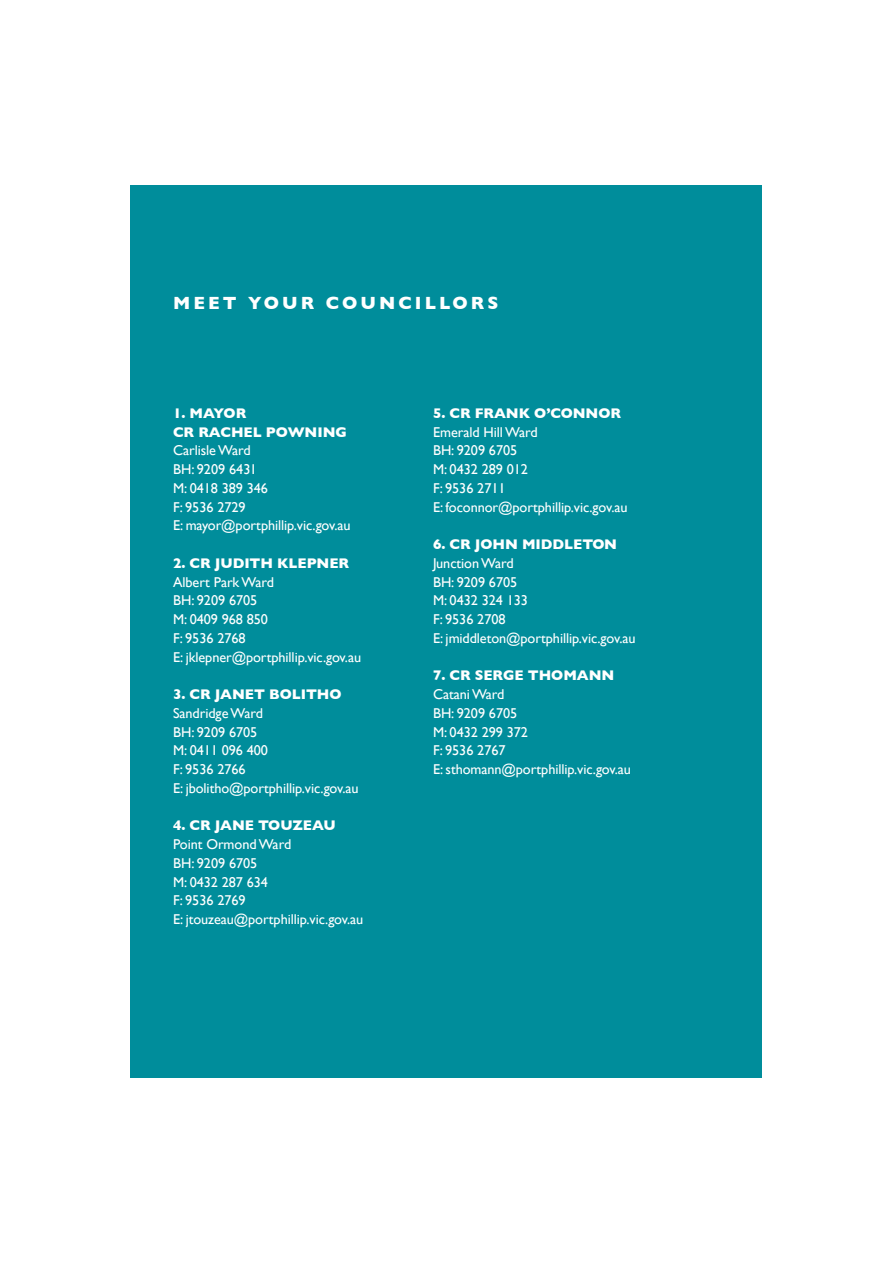
<style>
.page{position:relative;width:893px;height:1263px;background:#fff}
.page>*{position:absolute;margin:0;border:0;box-sizing:border-box;transform-origin:0 0}
.t1{font:700 18px "Gill Sans";letter-spacing:.17em;color:#fff}
.t2{font:14.25px/18.8px "Gill Sans";letter-spacing:-.005em;color:#fff}
.t3{font:700 14.25px/18.8px "Gill Sans";letter-spacing:-.005em;color:#fff}
</style>
<div class="page">
<div style="left:131px;top:185px;width:631px;height:893px;background:#008d9b"></div>
<p class="t1" style="left:173px;top:292px;width:327px">MEET YOUR COUNCILLORS</p>
<p class="t3" style="left:173px;top:404px;width:175px">1. MAYOR<br>CR RACHEL POWNING</p>
<p class="t2" style="left:173px;top:441px;width:179px">Carlisle Ward<br>BH: 9209 6431<br>M: 0418 389 346<br>F: 9536 2729<br>E: mayor@portphillip.vic.gov.au</p>
<p class="t3" style="left:173px;top:554px;width:178px">2. CR JUDITH KLEPNER</p>
<p class="t2" style="left:173px;top:572px;width:190px">Albert Park Ward<br>BH: 9209 6705<br>M: 0409 968 850<br>F: 9536 2768<br>E: jklepner@portphillip.vic.gov.au</p>
<p class="t3" style="left:173px;top:685px;width:170px">3. CR JANET BOLITHO</p>
<p class="t2" style="left:173px;top:704px;width:187px">Sandridge Ward<br>BH: 9209 6705<br>M: 0411 096 400<br>F: 9536 2766<br>E: jbolitho@portphillip.vic.gov.au</p>
<p class="t3" style="left:173px;top:816px;width:164px">4. CR JANE TOUZEAU</p>
<p class="t2" style="left:173px;top:835px;width:192px">Point Ormond Ward<br>BH: 9209 6705<br>M: 0432 287 634<br>F: 9536 2769<br>E: jtouzeau@portphillip.vic.gov.au</p>
<p class="t3" style="left:433px;top:404px;width:190px">5. CR FRANK O’CONNOR</p>
<p class="t2" style="left:433px;top:422px;width:196px">Emerald Hill Ward<br>BH: 9209 6705<br>M: 0432 289 012<br>F: 9536 2711<br>E: foconnor@portphillip.vic.gov.au</p>
<p class="t3" style="left:433px;top:535px;width:186px">6. CR JOHN MIDDLETON</p>
<p class="t2" style="left:433px;top:554px;width:204px">Junction Ward<br>BH: 9209 6705<br>M: 0432 324 133<br>F: 9536 2708<br>E: jmiddleton@portphillip.vic.gov.au</p>
<p class="t3" style="left:433px;top:666px;width:183px">7. CR SERGE THOMANN</p>
<p class="t2" style="left:433px;top:685px;width:199px">Catani Ward<br>BH: 9209 6705<br>M: 0432 299 372<br>F: 9536 2767<br>E: sthomann@portphillip.vic.gov.au</p>
</div>
